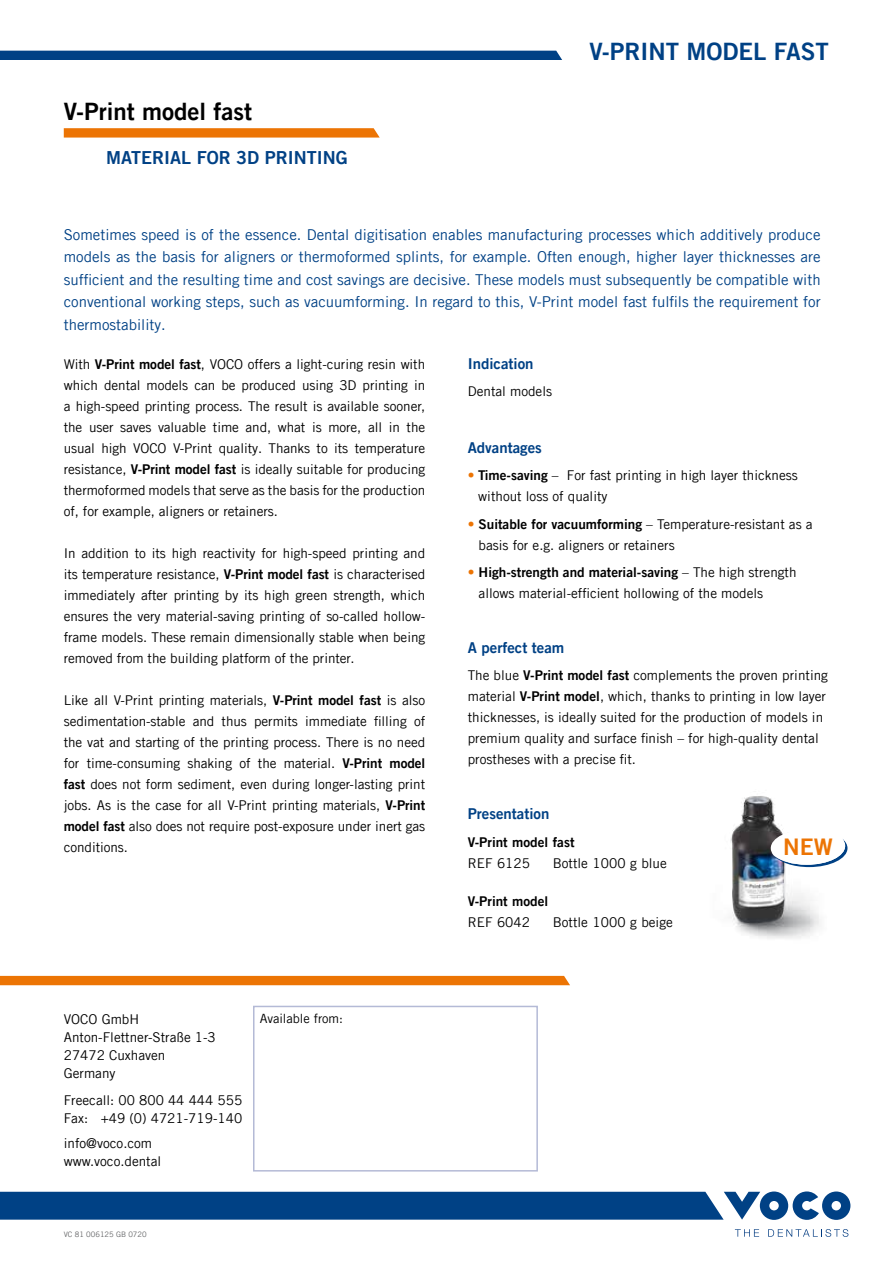
<style>
.page{position:relative;width:893px;height:1263px;background:#fff}
.page>*{position:absolute;margin:0;border:0;box-sizing:border-box;transform-origin:0 0}
.t1{font:24px "Trade Gothic LT Com Bd 2";color:#000}
.t2{font:24px "Trade Gothic LT Com Bd 2";color:#004185}
.t3{font:22.95px "Trade Gothic LT Com Bd 2";color:#ec7404}
.t4{font:18px "Trade Gothic LT Com Bd 2";color:#004185}
.t5{font:15px/22.5px "Trade Gothic LT Com";color:#004185;text-align:justify}
.t6{font:15px "Trade Gothic LT Com Bd 2";color:#004185}
.t7{font:13.5px/21px "Trade Gothic LT Com";color:#000}
.t8{font:13.5px "Trade Gothic LT Com Bd 2";color:#000}
.t9{font:12.75px "Trade Gothic LT Com";color:#000}
.t10{font:7.5px "Trade Gothic LT Com";color:#646567}
.s1{font-family:"Trade Gothic LT Com Bd 2"}
.s2{color:#ec7404}
.s3{font-family:"Trade Gothic LT Com";color:#ec7404}
.s4{font-family:"Trade Gothic LT Com"}
</style>
<div class="page">
<svg style="left:64px;top:128px;width:316px;height:10px"></svg>
<div style="left:0;top:51px;width:562px;height:9px;background:#004185"></div>
<div style="left:0;top:976px;width:570px;height:9px;background:#ec7404"></div>
<svg style="left:0;top:1191px;width:850px;height:29px"></svg>
<div style="left:253px;top:1006px;width:285px;height:165px;border:2px solid #b4bad6"></div>
<img style="left:730px;top:796px;width:90px;height:143px">
<svg style="left:771px;top:829px;width:76px;height:38px"></svg>
<svg style="left:735px;top:1229px;width:24px;height:8px"></svg>
<svg style="left:768px;top:1229px;width:80px;height:8px"></svg>
<h1 class="t1" style="left:64px;top:96px;width:190px">V-Print model fast</h1>
<h3 class="t4" style="left:106px;top:147px;width:243px">MATERIAL FOR 3D PRINTING</h3>
<h1 class="t2" style="left:589px;top:36px;width:241px">V-PRINT MODEL FAST</h1>
<p class="t5" style="left:64px;top:223px;width:758px">Sometimes speed is of the essence. Dental digitisation enables manufacturing processes which additively produce models as the basis for aligners or thermoformed splints, for example. Often enough, higher layer thicknesses are sufficient and the resulting time and cost savings are decisive. These models must subsequently be compatible with conventional working steps, such as vacuumforming. In regard to this, V-Print model fast fulfils the requirement for thermostability.</p>
<p class="t6" style="left:468px;top:354px;width:67px">Indication</p>
<p class="t7" style="left:468px;top:381px;width:86px">Dental models</p>
<p class="t7" style="left:64px;top:354px;width:363px;text-align:justify">With <span class="s1">V-Print model fast</span>, VOCO offers a light-curing resin with which dental models can be produced using 3D printing in a high-speed printing process. The result is available sooner, the user saves valuable time and, what is more, all in the usual high VOCO V-Print quality. Thanks to its temperature resistance, <span class="s1">V-Print model fast</span> is ideally suitable for producing thermoformed models that serve as the basis for the production of, for example, aligners or retainers.</p>
<p class="t7" style="left:64px;top:543px;width:363px;text-align:justify">In addition to its high reactivity for high-speed printing and its temperature resistance, <span class="s1">V-Print model fast</span> is characterised immediately after printing by its high green strength, which ensures the very material-saving printing of so-called hollow&shy;frame models. These remain dimensionally stable when being removed from the building platform of the printer.</p>
<p class="t7" style="left:64px;top:690px;width:363px;text-align:justify">Like all V-Print printing materials, <span class="s1">V-Print model fast</span> is also sedimentation-stable and thus permits immediate filling of the vat and starting of the printing process. There is no need for time-consuming shaking of the material. <span class="s1">V-Print model fast</span> does not form sediment, even during longer-lasting print jobs. As is the case for all V-Print printing materials, <span class="s1">V-Print model fast</span> also does not require post-exposure under inert gas conditions.</p>
<p class="t6" style="left:468px;top:438px;width:76px">Advantages</p>
<p class="t7" style="left:478px;top:465px;width:321px;text-indent:-11px"><span class="s2">•</span> <span class="s1">Time-saving</span> – For fast printing in high layer thickness without loss of quality</p>
<p class="t7" style="left:479px;top:513px;width:335px;text-indent:-11px"><span class="s2">•</span> <span class="s1">Suitable for vacuumforming</span> – Temperature-resistant as a basis for e.g. aligners or retainers</p>
<p class="t8" style="left:468px;top:564px;width:330px"><span class="s3">•</span> High-strength and material-saving <span class="s4">– The high strength</span></p>
<p class="t7" style="left:479px;top:583px;width:286px">allows material-efficient hollowing of the models</p>
<p class="t6" style="left:468px;top:638px;width:98px">A perfect team</p>
<p class="t7" style="left:468px;top:665px;width:362px">The blue <span class="s1">V-Print model fast</span> complements the proven printing material <span class="s1">V-Print model</span>, which, thanks to printing in low layer thicknesses, is ideally suited for the production of models in premium quality and surface finish – for high-quality dental prostheses with a precise fit.</p>
<p class="t6" style="left:468px;top:804px;width:83px">Presentation</p>
<p class="t8" style="left:468px;top:833px;width:108px">V-Print model fast</p>
<p class="t7" style="left:468px;top:852px;width:64px">REF 6125</p>
<p class="t7" style="left:553px;top:852px;width:116px">Bottle 1000 g blue</p>
<p class="t8" style="left:468px;top:892px;width:82px">V-Print model</p>
<p class="t7" style="left:468px;top:911px;width:64px">REF 6042</p>
<p class="t7" style="left:553px;top:911px;width:122px">Bottle 1000 g beige</p>
<h2 class="t3" style="left:783px;top:832px;width:51px">NEW</h2>
<p class="t7" style="left:64px;top:1009px;width:154px;line-height:18px">VOCO GmbH<br>Anton-Flettner-Straße 1-3<br>27472 Cuxhaven<br>Germany</p>
<p class="t7" style="left:64px;top:1090px;width:180px;line-height:18px">Freecall: 00 800 44 444 555<br>Fax: +49 (0) 4721-719-140</p>
<p class="t7" style="left:64px;top:1134px;width:99px;line-height:18px">info@voco.com www.voco.dental</p>
<p class="t9" style="left:260px;top:1010px;width:85px">Available from:</p>
<p class="t10" style="left:64px;top:1229px;width:84px">VC 81 006125 GB 0720</p>
</div>
